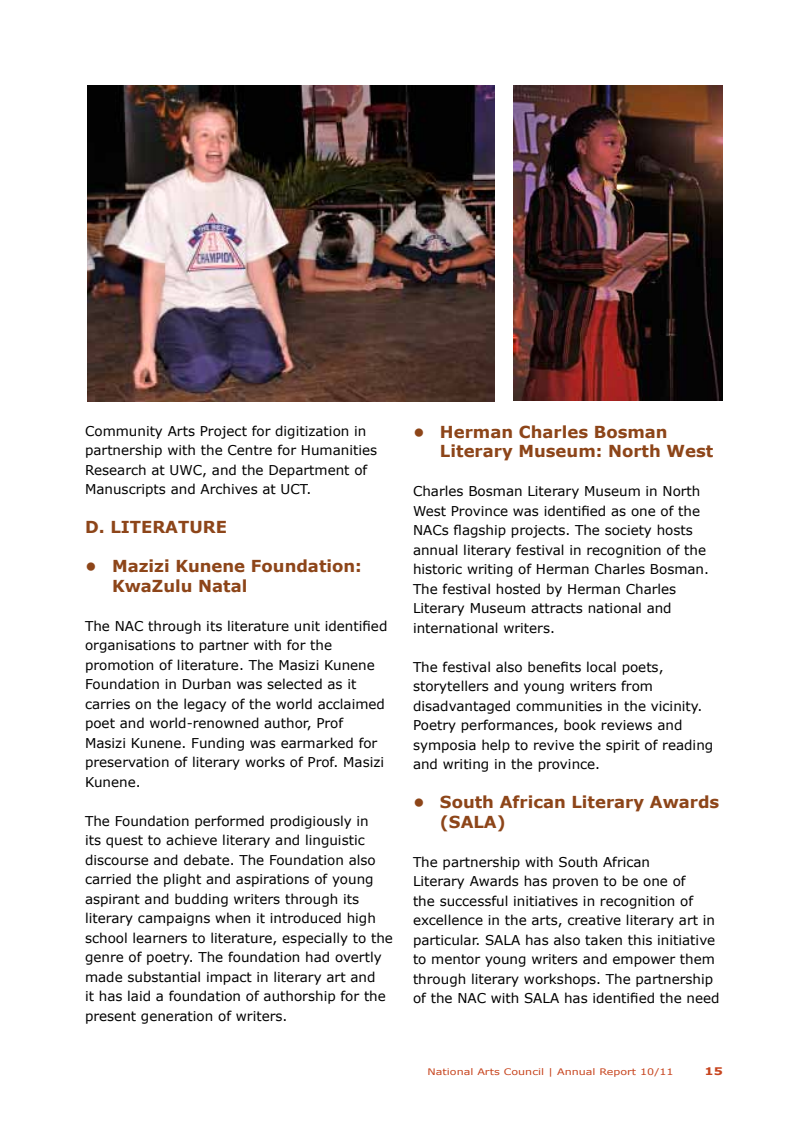
<style>
.page{position:relative;width:808px;height:1127px;background:#fff}
.page>*{position:absolute;margin:0;border:0;box-sizing:border-box;transform-origin:0 0}
.t1{font:700 16.5px/19.5px "Verdana";color:#8d4519}
.t2{font:13.5px/19.5px "Verdana";color:#000}
.t3{font:700 10.5px "Verdana";color:#c7451f;scale:1.23 1}
.t4{font:9px "Verdana";color:#c7451f;scale:1.23 1}
</style>
<div class="page">
<img style="left:88px;top:85px;width:407px;height:317px">
<img style="left:513px;top:85px;width:210px;height:315px">
<p class="t2" style="left:85px;top:421px;width:294px">Community Arts Project for digitization in partnership with the Centre for Humanities Research at UWC, and the Department of Manuscripts and Archives at UCT.</p>
<p class="t1" style="left:85px;top:517px;width:143px">D. LITERATURE</p>
<p class="t1" style="left:112px;top:556px;width:251px;text-indent:-27px">• Mazizi Kunene Foundation:<br>KwaZulu Natal</p>
<p class="t2" style="left:85px;top:616px;width:304px">The NAC through its literature unit identified organisations to partner with for the promotion of literature. The Masizi Kunene Foundation in Durban was selected as it carries on the legacy of the world acclaimed poet and world-renowned author, Prof Masizi Kunene. Funding was earmarked for preservation of literary works of Prof. Masizi Kunene.</p>
<p class="t2" style="left:85px;top:811px;width:309px">The Foundation performed prodigiously in<br>its quest to achieve literary and linguistic discourse and debate. The Foundation also carried the plight and aspirations of young aspirant and budding writers through its literary campaigns when it introduced high school learners to literature, especially to the genre of poetry. The foundation had overtly made substantial impact in literary art and<br>it has laid a foundation of authorship for the present generation of writers.</p>
<p class="t1" style="left:440px;top:422px;width:275px;text-indent:-27px">• Herman Charles Bosman<br>Literary Museum: North West</p>
<p class="t2" style="left:413px;top:482px;width:298px">Charles Bosman Literary Museum in North West Province was identified as one of the NACs flagship projects. The society hosts annual literary festival in recognition of the historic writing of Herman Charles Bosman.<br>The festival hosted by Herman Charles Literary Museum attracts national and international writers.</p>
<p class="t2" style="left:413px;top:657px;width:302px">The festival also benefits local poets, storytellers and young writers from disadvantaged communities in the vicinity.<br>Poetry performances, book reviews and symposia help to revive the spirit of reading and writing in the province.</p>
<p class="t1" style="left:440px;top:793px;width:281px;text-indent:-27px">• South African Literary Awards (SALA)</p>
<p class="t2" style="left:413px;top:852px;width:308px">The partnership with South African<br>Literary Awards has proven to be one of<br>the successful initiatives in recognition of excellence in the arts, creative literary art in particular. SALA has also taken this initiative to mentor young writers and empower them through literary workshops. The partnership of the NAC with SALA has identified the need</p>
<p class="t4" style="left:427px;top:1066px;width:201px">National Arts Council | Annual Report 10/11</p>
<p class="t3" style="left:704px;top:1065px;width:16px">15</p>
</div>
